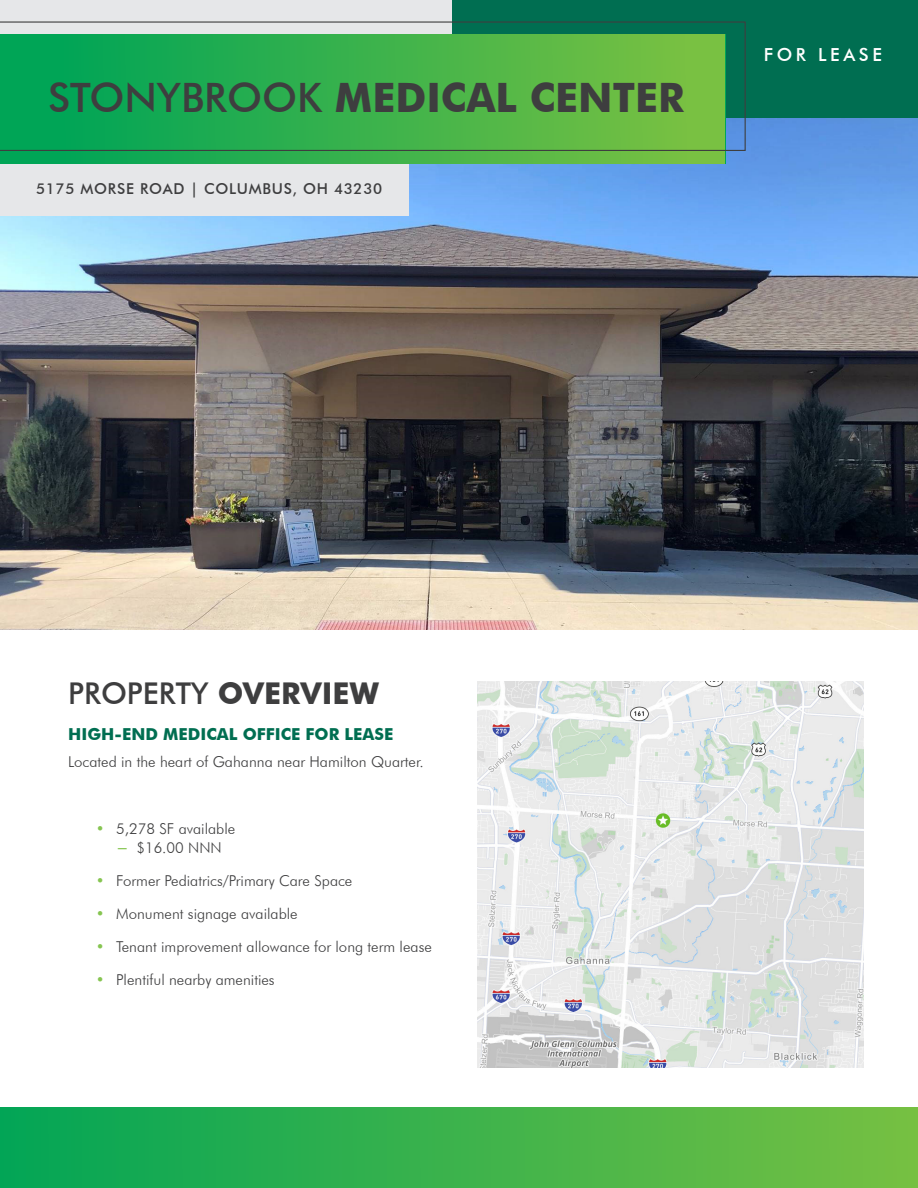
<style>
.page{position:relative;width:918px;height:1188px;background:#fff}
.page>*{position:absolute;margin:0;border:0;box-sizing:border-box;transform-origin:0 0}
.t1{font:700 40.5px "Futura BT";color:#3e3e3f}
.Heading{font:500 30px "Futura BT";color:#3e3e3f}
.t2{font:500 18px "Futura BT";letter-spacing:.2em;color:#fff}
.Sub-Heading{font:700 16.5px "Futura BT";color:#006e51}
.Text{font:300 15px "Futura BT";color:#3e3e3f}
.t3{font:500 15px "Futura BT";letter-spacing:.05em;color:#3e3e3f}
.s1{font-weight:500}
.s2{font-weight:700}
.s3{font-weight:700;color:#86c551}
.s4{font-weight:500;color:#86c551}
</style>
<div class="page">
<img style="left:0;top:118px;width:918px;height:512px">
<img style="left:478px;top:681px;width:386px;height:387px">
<div style="left:0;top:1107px;width:918px;height:81px;background:linear-gradient(to right,#02a556,#76c042)"></div>
<div style="left:0;top:0;width:453px;height:124px;background:#e6e7e9"></div>
<div style="left:453px;top:0;width:465px;height:118px;background:#006e51"></div>
<div style="left:0;top:160px;width:409px;height:55px;background:#e6e7e9"></div>
<div style="left:0;top:34px;width:725px;height:130px;background:linear-gradient(to right,#00a258,#7ec241)"></div>
<svg style="left:0;top:21px;width:746px;height:130px;background:#41af55"></svg>
<p class="t1" style="left:48px;top:73px;width:638px"><span class="s1">STONYBROOK</span> MEDICAL CENTER</p>
<p class="t3" style="left:36px;top:179px;width:348px">5175 MORSE ROAD | COLUMBUS, OH 43230</p>
<p class="t2" style="left:764px;top:44px;width:120px">FOR LEASE</p>
<p class="Heading" style="left:68px;top:675px;width:312px">PROPERTY <span class="s2">OVERVIEW</span></p>
<p class="Sub-Heading" style="left:68px;top:724px;width:327px">HIGH-END MEDICAL OFFICE FOR LEASE</p>
<p class="Text" style="left:68px;top:752px;width:357px">Located in the heart of Gahanna near Hamilton Quarter.</p>
<p class="Text" style="left:96px;top:820px;width:141px"><span class="s3">•</span> 5,278 SF available</p>
<p class="Text" style="left:116px;top:839px;width:107px"><span class="s4">−</span> $16.00 NNN</p>
<p class="Text" style="left:96px;top:872px;width:258px"><span class="s3">•</span> Former Pediatrics/Primary Care Space</p>
<p class="Text" style="left:96px;top:905px;width:203px"><span class="s3">•</span> Monument signage available</p>
<p class="Text" style="left:96px;top:938px;width:337px"><span class="s3">•</span> Tenant improvement allowance for long term lease</p>
<p class="Text" style="left:96px;top:971px;width:180px"><span class="s3">•</span> Plentiful nearby amenities</p>
</div>
